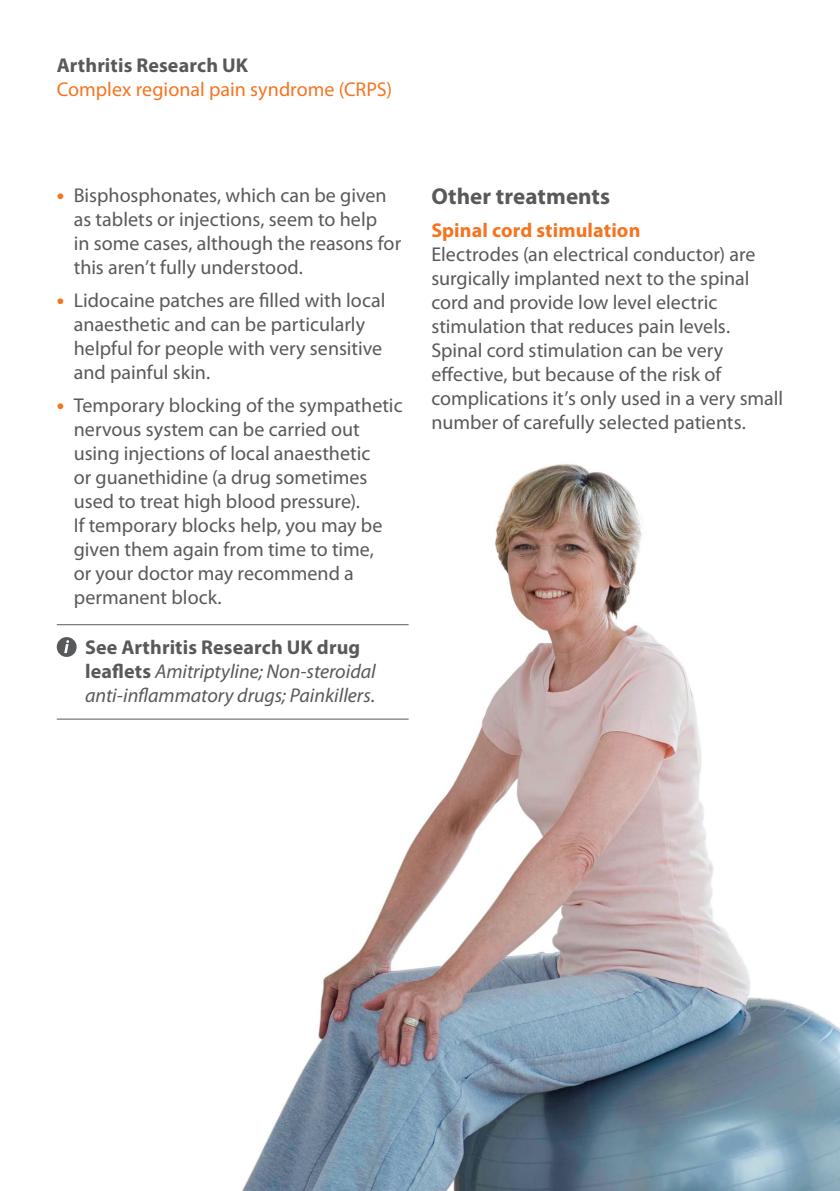
<style>
.page{position:relative;width:840px;height:1191px;background:#fff}
.page>*{position:absolute;margin:0;border:0;box-sizing:border-box;transform-origin:0 0}
.t1{font:700 23px "Myriad Pro";letter-spacing:.005em;color:#58595b}
.t2{font:20px/24px "Myriad Pro";color:#58595b}
.t3{font:italic 20px/24px "Myriad Pro";color:#58595b}
.t4{font:20px "Myriad Pro";color:#f47421}
.t5{font:700 20px "Myriad Pro";letter-spacing:.005em;color:#f47421}
.t6{font:700 20px "Myriad Pro";letter-spacing:.005em;color:#58595b}
.s1{font-weight:700;font-size:22px;color:#f47421}
.s2{font-weight:700;font-style:normal}
</style>
<div class="page">
<img style="left:56px;top:464px;width:783px;height:727px">
<hr style="left:57px;top:624px;width:351px;height:1px;background:#58595b">
<hr style="left:57px;top:718px;width:351px;height:1px;background:#58595b">
<div style="left:57px;top:637px;width:20px;height:20px;background:#58595b;border-radius:50%"></div>
<svg style="left:64px;top:640px;width:5px;height:13px"></svg>
<p class="t6" style="left:57px;top:52px;width:193px">Arthritis Research UK</p>
<p class="t4" style="left:57px;top:77px;width:337px">Complex regional pain syndrome (CRPS)</p>
<p class="t2" style="left:74px;top:183px;width:329px;text-indent:-17px"><span class="s1">•</span> Bisphosphonates, which can be given as tablets or injections, seem to help<br>in some cases, although the reasons for this aren’t fully understood.</p>
<p class="t2" style="left:74px;top:288px;width:313px;text-indent:-17px"><span class="s1">•</span> Lidocaine patches are filled with local anaesthetic and can be particularly helpful for people with very sensitive and painful skin.</p>
<p class="t2" style="left:74px;top:393px;width:330px;text-indent:-17px"><span class="s1">•</span> Temporary blocking of the sympathetic nervous system can be carried out using injections of local anaesthetic<br>or guanethidine (a drug sometimes used to treat high blood pressure).<br>If temporary blocks help, you may be given them again from time to time,<br>or your doctor may recommend a permanent block.</p>
<p class="t3" style="left:85px;top:634px;width:292px;text-indent:-8px"><span class="s2">See Arthritis Research UK drug leaflets</span> Amitriptyline; Non-steroidal anti-inflammatory drugs; Painkillers.</p>
<p class="t1" style="left:431px;top:182px;width:180px">Other treatments</p>
<p class="t5" style="left:431px;top:217px;width:210px">Spinal cord stimulation</p>
<p class="t2" style="left:431px;top:242px;width:353px">Electrodes (an electrical conductor) are surgically implanted next to the spinal cord and provide low level electric stimulation that reduces pain levels.<br>Spinal cord stimulation can be very effective, but because of the risk of complications it’s only used in a very small number of carefully selected patients.</p>
</div>
